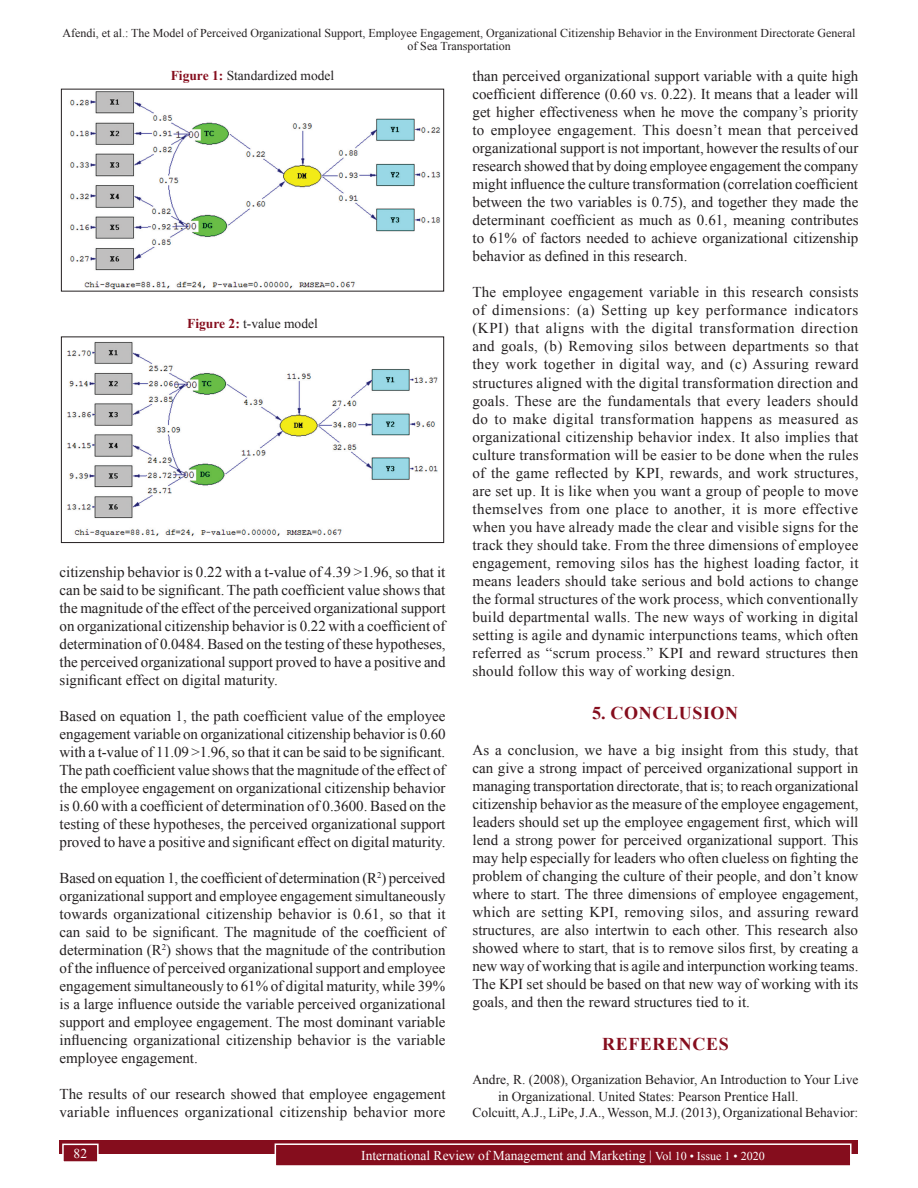
<style>
.page{position:relative;width:918px;height:1188px;background:#fff}
.page>*{position:absolute;margin:0;border:0;box-sizing:border-box;transform-origin:0 0}
.t1{font:700 18px "Times New Roman";letter-spacing:.035em;color:#850d1d}
.TX{font:15px/18px "Times New Roman";color:#231f20;text-align:justify}
.REF{font:13.5px/16.5px "Times New Roman";color:#231f20}
.t2{font:13.5px "Times New Roman";color:#fff}
.FGC{font:13.5px "Times New Roman";color:#231f20}
.t3{font:12px/12.6px "Times New Roman";color:#231f20;text-align:center}
.s1{font-weight:700;color:#850d1d}
.s2{font-size:12px}
</style>
<div class="page">
<div style="left:60px;top:1140px;width:798px;height:13px;background:#850d1d"></div>
<div style="left:275px;top:1144px;width:576px;height:22px;background:#850d1d"></div>
<div style="left:275px;top:1143px;width:577px;height:24px;border:2px solid #fff"></div>
<div style="left:63px;top:1144px;width:35px;height:18px;background:#850d1d"></div>
<div style="left:62px;top:1144px;width:37px;height:19px;border:2px solid #fff"></div>
<img style="left:70px;top:91px;width:371px;height:198px">
<div style="left:61px;top:89px;width:383px;height:202px;border:1px solid #231f20"></div>
<img style="left:67px;top:341px;width:371px;height:196px">
<div style="left:61px;top:337px;width:383px;height:206px;border:1px solid #231f20"></div>
<p class="t3" style="left:62px;top:26px;width:795px">Afendi, et al.: The Model of Perceived Organizational Support, Employee Engagement, Organizational Citizenship Behavior in the Environment Directorate General of Sea Transportation</p>
<p class="FGC" style="left:171px;top:66px;width:165px"><span class="s1">Figure 1:</span> Standardized model</p>
<p class="FGC" style="left:187px;top:314px;width:132px"><span class="s1">Figure 2:</span> t-value model</p>
<p class="TX" style="left:60px;top:563px;width:388px">citizenship behavior is 0.22 with a t-value of 4.39 &gt;1.96, so that it can be said to be significant. The path coefficient value shows that the magnitude of the effect of the perceived organizational support on organizational citizenship behavior is 0.22 with a coefficient of determination of 0.0484. Based on the testing of these hypotheses, the perceived organizational support proved to have a positive and significant effect on digital maturity.</p>
<p class="TX" style="left:60px;top:707px;width:388px">Based on equation 1, the path coefficient value of the employee engagement variable on organizational citizenship behavior is 0.60 with a t-value of 11.09 &gt;1.96, so that it can be said to be significant.<br>The path coefficient value shows that the magnitude of the effect of the employee engagement on organizational citizenship behavior is 0.60 with a coefficient of determination of 0.3600. Based on the testing of these hypotheses, the perceived organizational support proved to have a positive and significant effect on digital maturity.</p>
<p class="TX" style="left:60px;top:869px;width:388px">Based on equation 1, the coefficient of determination (R<sup>2</sup>) perceived organizational support and employee engagement simultaneously towards organizational citizenship behavior is 0.61, so that it can said to be significant. The magnitude of the coefficient of determination (R<sup>2</sup>) shows that the magnitude of the contribution of the influence of perceived organizational support and employee engagement simultaneously to 61% of digital maturity, while 39% is a large influence outside the variable perceived organizational support and employee engagement. The most dominant variable influencing organizational citizenship behavior is the variable employee engagement.</p>
<p class="TX" style="left:60px;top:1085px;width:387px">The results of our research showed that employee engagement variable influences organizational citizenship behavior more</p>
<p class="TX" style="left:472px;top:66px;width:388px">than perceived organizational support variable with a quite high coefficient difference (0.60 vs. 0.22). It means that a leader will get higher effectiveness when he move the company’s priority to employee engagement. This doesn’t mean that perceived organizational support is not important, however the results of our research showed that by doing employee engagement the company might influence the culture transformation (correlation coefficient between the two variables is 0.75), and together they made the determinant coefficient as much as 0.61, meaning contributes to 61% of factors needed to achieve organizational citizenship behavior as defined in this research.</p>
<p class="TX" style="left:472px;top:283px;width:388px">The employee engagement variable in this research consists of dimensions: (a) Setting up key performance indicators (KPI) that aligns with the digital transformation direction and goals, (b) Removing silos between departments so that they work together in digital way, and (c) Assuring reward structures aligned with the digital transformation direction and goals. These are the fundamentals that every leaders should do to make digital transformation happens as measured as organizational citizenship behavior index. It also implies that culture transformation will be easier to be done when the rules of the game reflected by KPI, rewards, and work structures, are set up. It is like when you want a group of people to move themselves from one place to another, it is more effective when you have already made the clear and visible signs for the track they should take. From the three dimensions of employee engagement, removing silos has the highest loading factor, it means leaders should take serious and bold actions to change the formal structures of the work process, which conventionally build departmental walls. The new ways of working in digital setting is agile and dynamic interpunctions teams, which often referred as “scrum process.” KPI and reward structures then should follow this way of working design.</p>
<h1 class="t1" style="left:592px;top:700px;width:147px">5. CONCLUSION</h1>
<p class="TX" style="left:472px;top:740px;width:388px">As a conclusion, we have a big insight from this study, that can give a strong impact of perceived organizational support in managing transportation directorate, that is; to reach organizational citizenship behavior as the measure of the employee engagement, leaders should set up the employee engagement first, which will lend a strong power for perceived organizational support. This may help especially for leaders who often clueless on fighting the problem of changing the culture of their people, and don’t know where to start. The three dimensions of employee engagement, which are setting KPI, removing silos, and assuring reward structures, are also intertwin to each other. This research also showed where to start, that is to remove silos first, by creating a new way of working that is agile and interpunction working teams.<br>The KPI set should be based on that new way of working with its goals, and then the reward structures tied to it.</p>
<h1 class="t1" style="left:602px;top:1031px;width:128px">REFERENCES</h1>
<p class="REF" style="left:498px;top:1071px;width:362px;text-indent:-26px">Andre, R. (2008), Organization Behavior, An Introduction to Your Live in Organizational. United States: Pearson Prentice Hall.</p>
<p class="REF" style="left:472px;top:1104px;width:387px">Colcuitt, A.J., LiPe, J.A., Wesson, M.J. (2013), Organizational Behavior:</p>
<p class="t2" style="left:74px;top:1144px;width:15px">82</p>
<p class="t2" style="left:361px;top:1146px;width:405px">International Review of Management and Marketing | <span class="s2">Vol 10 • Issue 1 • 2020</span></p>
</div>
